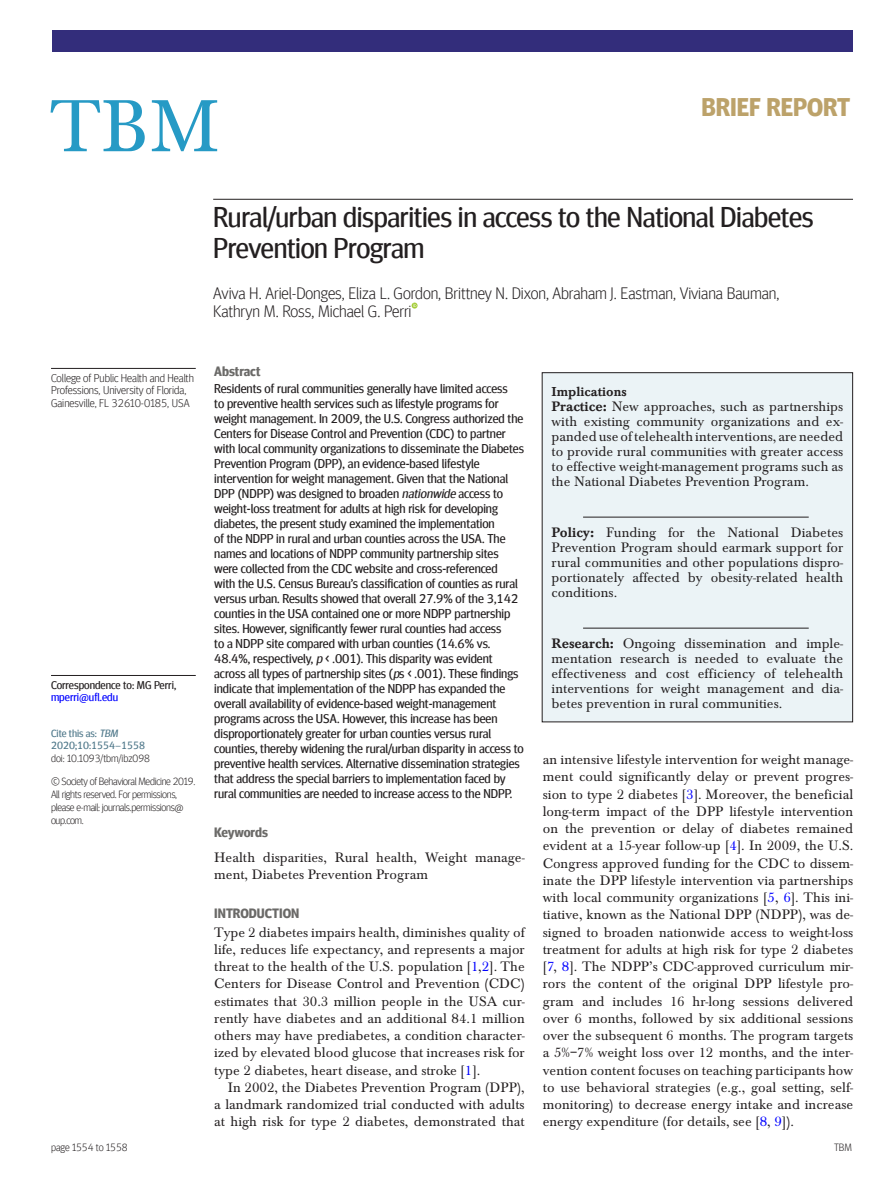
<style>
.page{position:relative;width:894px;height:1186px;background:#fff}
.page>*{position:absolute;margin:0;border:0;box-sizing:border-box;transform-origin:0 0}
.t1{font:76.5px "Baskerville EF";color:#269ac5}
.t2{font:28.5px/31.5px "Meta Headline Offc";letter-spacing:-.01em;color:#231f20}
.t3{font:700 25.5px "Meta Headline Offc";color:#bca26a}
.t4{font:300 16.5px/18px "Meta Headline Offc";color:#231f20}
.t5{font:14.25px/17.2px "Baskerville EF";color:#231f20;text-align:justify}
.t6{font:700 13.5px "Meta Headline Offc";color:#6b6a68}
.t7{font:500 13.5px "Baskerville EF";color:#231f20}
.t8{font:12.75px/15px "Meta Headline Offc";color:#231f20}
.t9{font:300 11.25px/12.8px "Meta Headline Offc";color:#231f20}
.t10{font:11.25px "Meta Headline Offc";color:#231f20}
.t11{font:11.25px "Meta Headline Offc";color:#00f}
.t12{font:300 10.5px/12.8px "Meta Headline Offc";letter-spacing:-.025em;color:#231f20}
.t13{font:300 10.5px "Meta Headline Offc";color:#231f20}
.t14{font:10.5px/12.8px "Meta Headline Offc";color:#4f788a}
.s1{font-style:italic}
.s2{color:#00f}
.s3{font-weight:500}
</style>
<div class="page">
<div style="left:52px;top:30px;width:800px;height:21px;background:#332d7b"></div>
<div style="left:542px;top:373px;width:310px;height:349px;background:#ebf3f6"></div>
<hr style="left:583px;top:517px;width:225px;height:1px;background:#231f20">
<hr style="left:583px;top:628px;width:225px;height:1px;background:#231f20">
<hr style="left:51px;top:368px;width:145px;height:1px;background:#231f20">
<hr style="left:213px;top:199px;width:639px;height:1px;background:#231f20">
<svg style="left:411px;top:303px;width:6px;height:6px"></svg>
<hr style="left:51px;top:675px;width:145px;height:1px;background:#231f20">
<h1 class="t1" style="left:50px;top:84px;width:171px">TBM</h1>
<h3 class="t3" style="left:701px;top:92px;width:150px">BRIEF REPORT</h3>
<h2 class="t2" style="left:213px;top:202px;width:601px">Rural/urban disparities in access to the National Diabetes<br>Prevention Program</h2>
<p class="t4" style="left:213px;top:284px;width:567px">Aviva H. Ariel-Donges, Eliza L. Gordon, Brittney N. Dixon, Abraham J. Eastman, Viviana Bauman,<br>Kathryn M. Ross, Michael G. Perri</p>
<p class="t9" style="left:51px;top:371px;width:144px">College of Public Health and Health<br>Professions, University of Florida,<br>Gainesville, FL 32610-0185, USA</p>
<p class="t10" style="left:51px;top:678px;width:127px">Correspondence to: MG Perri,</p>
<p class="t11" style="left:51px;top:691px;width:69px">mperri@ufl.edu</p>
<p class="t14" style="left:51px;top:727px;width:95px">Cite this as: <span class="s1">TBM<br></span>2020;10:1554–1558</p>
<p class="t13" style="left:51px;top:752px;width:101px">doi: 10.1093/tbm/ibz098</p>
<p class="t12" style="left:51px;top:775px;width:146px">© Society of Behavioral Medicine 2019.<br>All rights reserved. For permissions, please e-mail: journals.permissions@ oup.com.</p>
<p class="t6" style="left:214px;top:364px;width:48px">Abstract</p>
<p class="t8" style="left:214px;top:381px;width:311px">Residents of rural communities generally have limited access<br>to preventive health services such as lifestyle programs for weight management. In 2009, the U.S. Congress authorized the Centers for Disease Control and Prevention (CDC) to partner with local community organizations to disseminate the Diabetes Prevention Program (DPP), an evidence-based lifestyle intervention for weight management. Given that the National DPP (NDPP) was designed to broaden <span class="s1">nationwide</span> access to weight-loss treatment for adults at high risk for developing diabetes, the present study examined the implementation<br>of the NDPP in rural and urban counties across the USA. The names and locations of NDPP community partnership sites were collected from the CDC website and cross-referenced<br>with the U.S. Census Bureau’s classification of counties as rural versus urban. Results showed that overall 27.9% of the 3,142 counties in the USA contained one or more NDPP partnership sites. However, significantly fewer rural counties had access<br>to a NDPP site compared with urban counties (14.6% vs.<br>48.4%, respectively, <span class="s1">p</span> &lt; .001). This disparity was evident across all types of partnership sites (<span class="s1">p</span>s &lt; .001). These findings indicate that implementation of the NDPP has expanded the overall availability of evidence-based weight-management programs across the USA. However, this increase has been disproportionately greater for urban counties versus rural counties, thereby widening the rural/urban disparity in access to preventive health services. Alternative dissemination strategies that address the special barriers to implementation faced by rural communities are needed to increase access to the NDPP.</p>
<p class="t6" style="left:214px;top:824px;width:55px">Keywords</p>
<p class="t5" style="left:214px;top:849px;width:312px">Health disparities, Rural health, Weight manage&shy;ment, Diabetes Prevention Program</p>
<p class="t6" style="left:214px;top:905px;width:87px">INTRODUCTION</p>
<p class="t5" style="left:214px;top:924px;width:312px">Type 2 diabetes impairs health, diminishes quality of life, reduces life expectancy, and represents a major threat to the health of the U.S. population [<span class="s2">1</span>,<span class="s2">2</span>]. The Centers for Disease Control and Prevention (CDC) estimates that 30.3 million people in the USA cur&shy;rently have diabetes and an additional 84.1 million others may have prediabetes, a condition character&shy;ized by elevated blood glucose that increases risk for type 2 diabetes, heart disease, and stroke [<span class="s2">1</span>].</p>
<p class="t5" style="left:214px;top:1079px;width:312px;text-indent:13px">In 2002, the Diabetes Prevention Program (DPP), a landmark randomized trial conducted with adults at high risk for type 2 diabetes, demonstrated that</p>
<p class="t7" style="left:551px;top:384px;width:77px">Implications</p>
<p class="t5" style="left:551px;top:399px;width:293px;line-height:15px"><span class="s3">Practice:</span> New approaches, such as partnerships with existing community organizations and ex&shy;panded use of telehealth interventions, are needed to provide rural communities with greater access to effective weight-management programs such as the National Diabetes Prevention Program.</p>
<p class="t5" style="left:551px;top:525px;width:293px;line-height:15px"><span class="s3">Policy:</span> Funding for the National Diabetes Prevention Program should earmark support for rural communities and other populations dispro&shy;portionately affected by obesity-related health conditions.</p>
<p class="t5" style="left:551px;top:636px;width:293px;line-height:15px"><span class="s3">Research:</span> Ongoing dissemination and imple&shy;mentation research is needed to evaluate the effectiveness and cost efficiency of telehealth interventions for weight management and dia&shy;betes prevention in rural communities.</p>
<p class="t5" style="left:542px;top:751px;width:312px">an intensive lifestyle intervention for weight manage&shy;ment could significantly delay or prevent progres&shy;sion to type 2 diabetes [<span class="s2">3</span>]. Moreover, the beneficial long-term impact of the DPP lifestyle intervention on the prevention or delay of diabetes remained evident at a 15-year follow-up [<span class="s2">4</span>]. In 2009, the U.S.<br>Congress approved funding for the CDC to dissem&shy;inate the DPP lifestyle intervention via partnerships with local community organizations [<span class="s2">5</span>, <span class="s2">6</span>]. This ini&shy;tiative, known as the National DPP (NDPP), was de&shy;signed to broaden nationwide access to weight-loss treatment for adults at high risk for type 2 diabetes [<span class="s2">7</span>, <span class="s2">8</span>]. The NDPP’s CDC-approved curriculum mir&shy;rors the content of the original DPP lifestyle pro&shy;gram and includes 16 hr-long sessions delivered over 6 months, followed by six additional sessions over the subsequent 6 months. The program targets a 5%–7% weight loss over 12 months, and the inter&shy;vention content focuses on teaching participants how to use behavioral strategies (e.g., goal setting, self&shy;monitoring) to decrease energy intake and increase energy expenditure (for details, see [<span class="s2">8</span>, <span class="s2">9</span>]).</p>
<p class="t13" style="left:51px;top:1141px;width:78px">page 1554 to 1558</p>
<p class="t12" style="left:833px;top:1140px;width:19px">TBM</p>
</div>
